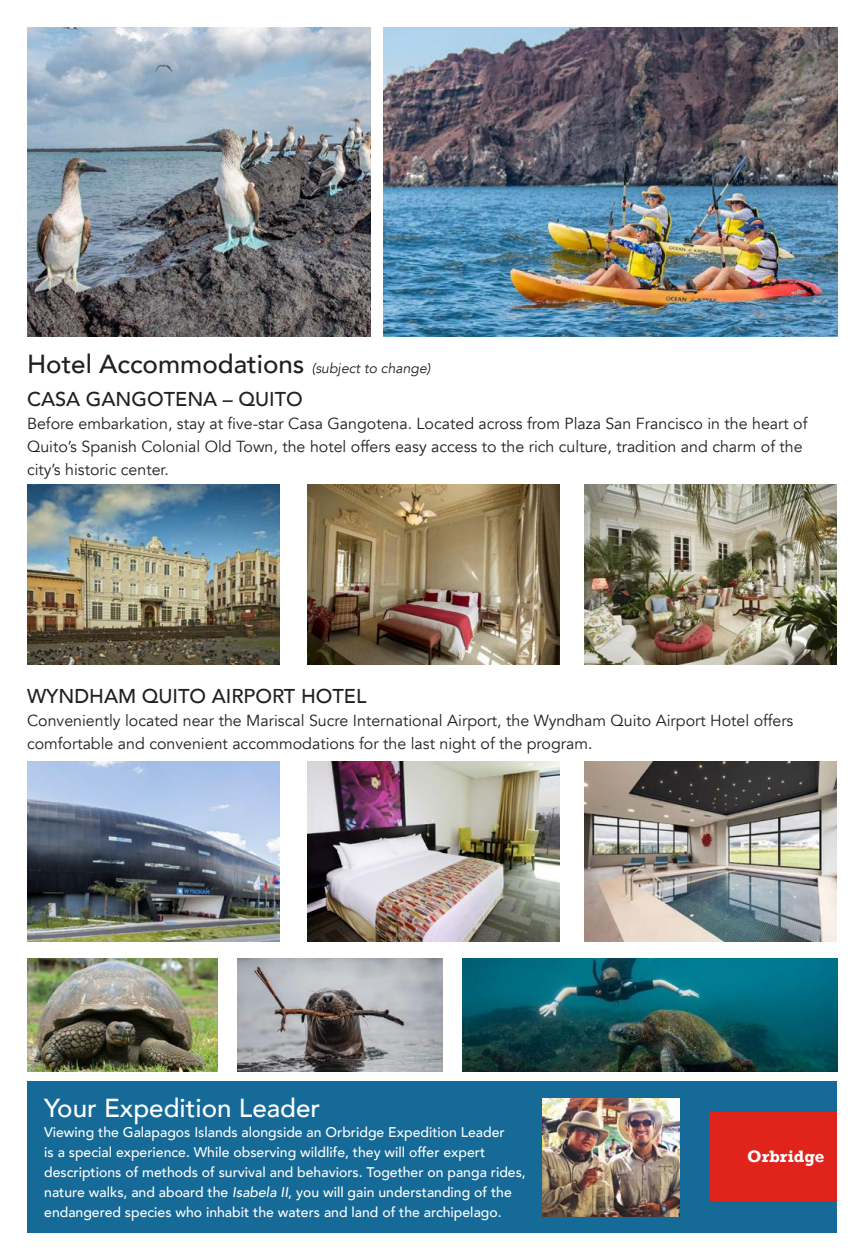
<style>
.page{position:relative;width:864px;height:1260px;background:#fff}
.page>*{position:absolute;margin:0;border:0;box-sizing:border-box;transform-origin:0 0}
.t1{font:500 26px "Avenir";color:#241f1f}
.t2{font:500 26px "Avenir";color:#fff}
.t3{font:500 20px "Avenir";color:#241f1f}
.t4{font:700 17px "Rockwell";color:#fff}
.t5{font:16px/23px "Avenir";color:#241f1f}
.t6{font:500 14px/20px "Avenir";color:#fff}
.s1{font-weight:400;font-style:italic;font-size:14px}
.s2{font-style:italic}
</style>
<div class="page">
<div style="left:27px;top:1081px;width:810px;height:151px;background:#166a98"></div>
<img style="left:543px;top:1099px;width:136px;height:118px">
<img style="left:27px;top:485px;width:253px;height:180px">
<img style="left:307px;top:485px;width:253px;height:180px">
<img style="left:584px;top:485px;width:253px;height:180px">
<img style="left:27px;top:762px;width:253px;height:180px">
<img style="left:307px;top:762px;width:253px;height:180px">
<img style="left:584px;top:762px;width:253px;height:180px">
<img style="left:463px;top:959px;width:374px;height:112px">
<img style="left:27px;top:959px;width:190px;height:112px">
<img style="left:238px;top:959px;width:205px;height:112px">
<img style="left:27px;top:27px;width:343px;height:309px">
<img style="left:383px;top:27px;width:454px;height:309px">
<div style="left:710px;top:1112px;width:127px;height:89px;background:#e0231b"></div>
<h1 class="t1" style="left:27px;top:342px;width:405px">Hotel Accommodations <span class="s1">(subject to change)</span></h1>
<p class="t3" style="left:27px;top:381px;width:277px">CASA GANGOTENA – QUITO</p>
<p class="t5" style="left:27px;top:412px;width:782px">Before embarkation, stay at five-star Casa Gangotena. Located across from Plaza San Francisco in the heart of<br>Quito’s Spanish Colonial Old Town, the hotel offers easy access to the rich culture, tradition and charm of the city’s historic center.</p>
<p class="t3" style="left:27px;top:679px;width:341px">WYNDHAM QUITO AIRPORT HOTEL</p>
<p class="t5" style="left:27px;top:709px;width:768px">Conveniently located near the Mariscal Sucre International Airport, the Wyndham Quito Airport Hotel offers comfortable and convenient accommodations for the last night of the program.</p>
<h1 class="t2" style="left:44px;top:1086px;width:278px">Your Expedition Leader</h1>
<p class="t6" style="left:44px;top:1122px;width:483px">Viewing the Galapagos Islands alongside an Orbridge Expedition Leader<br>is a special experience. While observing wildlife, they will offer expert descriptions of methods of survival and behaviors. Together on panga rides, nature walks, and aboard the <span class="s2">Isabela II</span>, you will gain understanding of the endangered species who inhabit the waters and land of the archipelago.</p>
<p class="t4" style="left:747px;top:1146px;width:79px">Orbridge</p>
</div>
